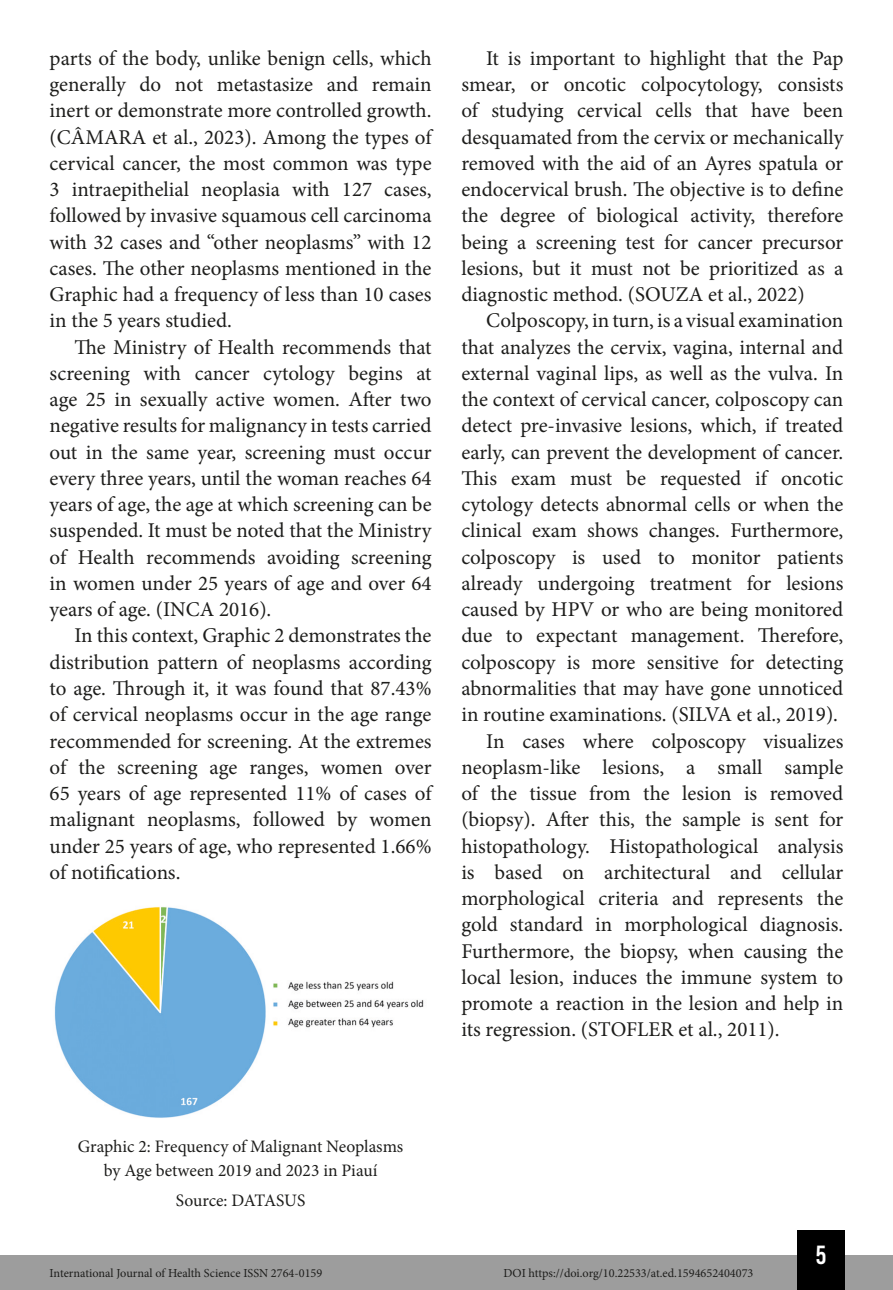
<style>
.page{position:relative;width:893px;height:1290px;background:#fff}
.page>*{position:absolute;margin:0;border:0;box-sizing:border-box;transform-origin:0 0}
.t1{font:26.25px "Bebas Kai";color:#fff}
.TXT{font:21px/26.2px "Minion Pro";color:#1d1d1b;text-align:justify}
.Info_Imagem{font:17.5px/24.5px "Minion Pro";color:#1d1d1b;text-align:center}
.t2{font:12.25px "Minion Pro";color:#1d1d1b}
</style>
<div class="page">
<div style="left:0;top:1255px;width:893px;height:35px;background:#9d9d9d"></div>
<div style="left:797px;top:1230px;width:48px;height:60px;background:#000"></div>
<img style="left:54px;top:907px;width:370px;height:211px">
<p class="TXT" style="left:50px;top:45px;width:384px">parts of the body, unlike benign cells, which generally do not metastasize and remain inert or demonstrate more controlled growth. (CÂMARA et al., 2023). Among the types of cervical cancer, the most common was type 3 intraepithelial neoplasia with 127 cases, followed by invasive squamous cell carcinoma with 32 cases and “other neoplasms” with 12 cases. The other neoplasms mentioned in the Graphic had a frequency of less than 10 cases in the 5 years studied.</p>
<p class="TXT" style="left:50px;top:334px;width:384px;text-indent:25px">The Ministry of Health recommends that screening with cancer cytology begins at age 25 in sexually active women. After two negative results for malignancy in tests carried out in the same year, screening must occur every three years, until the woman reaches 64 years of age, the age at which screening can be suspended. It must be noted that the Ministry of Health recommends avoiding screening in women under 25 years of age and over 64 years of age. (INCA 2016).</p>
<p class="TXT" style="left:50px;top:623px;width:383px;text-indent:25px">In this context, Graphic 2 demonstrates the distribution pattern of neoplasms according to age. Through it, it was found that 87.43% of cervical neoplasms occur in the age range recommended for screening. At the extremes of the screening age ranges, women over 65 years of age represented 11% of cases of malignant neoplasms, followed by women under 25 years of age, who represented 1.66% of notifications.</p>
<p class="TXT" style="left:461px;top:45px;width:384px;text-indent:25px">It is important to highlight that the Pap smear, or oncotic colpocytology, consists of studying cervical cells that have been desquamated from the cervix or mechanically removed with the aid of an Ayres spatula or endocervical brush. The objective is to define the degree of biological activity, therefore being a screening test for cancer precursor lesions, but it must not be prioritized as a diagnostic method. (SOUZA et al., 2022)</p>
<p class="TXT" style="left:461px;top:308px;width:384px;text-indent:25px">Colposcopy, in turn, is a visual examination that analyzes the cervix, vagina, internal and external vaginal lips, as well as the vulva. In the context of cervical cancer, colposcopy can detect pre-invasive lesions, which, if treated early, can prevent the development of cancer.<br>This exam must be requested if oncotic cytology detects abnormal cells or when the clinical exam shows changes. Furthermore, colposcopy is used to monitor patients already undergoing treatment for lesions caused by HPV or who are being monitored due to expectant management. Therefore, colposcopy is more sensitive for detecting abnormalities that may have gone unnoticed in routine examinations. (SILVA et al., 2019).</p>
<p class="TXT" style="left:461px;top:728px;width:384px;text-indent:25px">In cases where colposcopy visualizes neoplasm-like lesions, a small sample of the tissue from the lesion is removed (biopsy). After this, the sample is sent for histopathology. Histopathological analysis is based on architectural and cellular morphological criteria and represents the gold standard in morphological diagnosis.<br>Furthermore, the biopsy, when causing the local lesion, induces the immune system to promote a reaction in the lesion and help in its regression. (STOFLER et al., 2011).</p>
<p class="Info_Imagem" style="left:78px;top:1134px;width:327px">Graphic 2: Frequency of Malignant Neoplasms by Age between 2019 and 2023 in Piauí</p>
<p class="Info_Imagem" style="left:176px;top:1188px;width:131px">Source: DATASUS</p>
<p class="t1" style="left:816px;top:1241px;width:12px">5</p>
<p class="t2" style="left:50px;top:1265px;width:274px">International Journal of Health Science ISSN 2764-0159</p>
<p class="t2" style="left:503px;top:1265px;width:252px">DOI https://doi.org/10.22533/at.ed.1594652404073</p>
</div>
